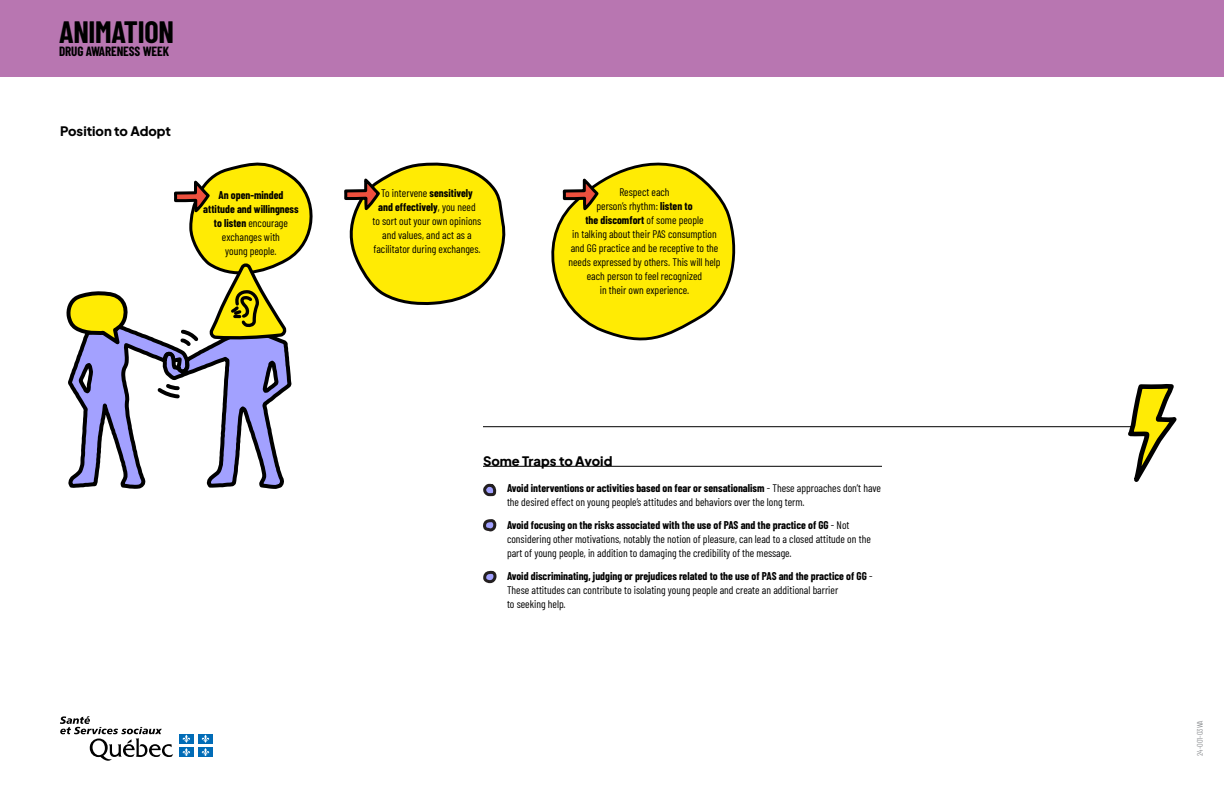
<style>
.page{position:relative;width:1224px;height:792px;background:#fff}
.page>*{position:absolute;margin:0;border:0;box-sizing:border-box;transform-origin:0 0}
.t1{font:700 30.2px "Barlow Condensed";letter-spacing:-.01em;color:#000}
.t2{font:700 13.1px "Barlow Condensed";letter-spacing:-.01em;color:#000}
.L{font:800 13px "Plus Jakarta Sans";color:#000}
.L-2{font:11px/14px "Barlow Condensed";color:#000}
.t3{font:700 11px/14px "Barlow Condensed";color:#000;text-align:center}
.t4{font:8px "Barlow Condensed";color:#939598}
.s1{font-weight:400}
.s2{font-weight:700}
</style>
<div class="page">
<div style="left:0;top:0;width:1224px;height:76px;background:#b876b1"></div>
<img style="left:60px;top:716px;width:153px;height:45px">
<hr style="left:483px;top:426px;width:681px;height:1px;background:#000">
<hr style="left:483px;top:466px;width:399px;height:1px;background:#000">
<svg style="left:483px;top:466px;width:14px;height:31px"></svg>
<svg style="left:483px;top:519px;width:14px;height:13px"></svg>
<svg style="left:483px;top:570px;width:14px;height:14px"></svg>
<svg style="left:344px;top:162px;width:162px;height:143px"></svg>
<svg style="left:551px;top:162px;width:185px;height:179px"></svg>
<svg style="left:561px;top:173px;width:40px;height:42px"></svg>
<svg style="left:66px;top:162px;width:247px;height:327px"></svg>
<svg style="left:1121px;top:384px;width:56px;height:98px"></svg>
<h1 class="t1" style="left:59px;top:11px;width:116px">ANIMATION</h1>
<h1 class="t2" style="left:59px;top:42px;width:112px">DRUG AWARENESS WEEK</h1>
<p class="L" style="left:60px;top:120px;width:112px">Position to Adopt</p>
<p class="t3" style="left:203px;top:187px;width:97px">An open-minded attitude and willingness to listen <span class="s1">encourage exchanges with<br>young people.</span></p>
<p class="L-2" style="left:372px;top:185px;width:110px;text-align:center">To intervene <span class="s2">sensitively and effectively</span>, you need<br>to sort out your own opinions and values, and act as a facilitator during exchanges.</p>
<p class="L-2" style="left:568px;top:185px;width:154px;text-align:center">Respect each<br>person’s rhythm: <span class="s2">listen to<br>the discomfort</span> of some people<br>in talking about their PAS consumption and GG practice and be receptive to the needs expressed by others. This will help each person to feel recognized<br>in their own experience.</p>
<h2 class="L" style="left:483px;top:449px;width:131px">Some Traps to Avoid</h2>
<p class="L-2" style="left:507px;top:480px;width:376px"><span class="s2">Avoid interventions or activities based on fear or sensationalism</span> - These approaches don’t have the desired effect on young people’s attitudes and behaviors over the long term.</p>
<p class="L-2" style="left:507px;top:517px;width:365px"><span class="s2">Avoid focusing on the risks associated with the use of PAS and the practice of GG</span> - Not considering other motivations, notably the notion of pleasure, can lead to a closed attitude on the part of young people, in addition to damaging the credibility of the message.</p>
<p class="L-2" style="left:507px;top:568px;width:367px"><span class="s2">Avoid discriminating, judging or prejudices related to the use of PAS and the practice of GG</span> -<br>These attitudes can contribute to isolating young people and create an additional barrier<br>to seeking help.</p>
<p class="t4" style="left:1194px;top:756px;width:37px;rotate:-90deg">24-001-03WA</p>
</div>
